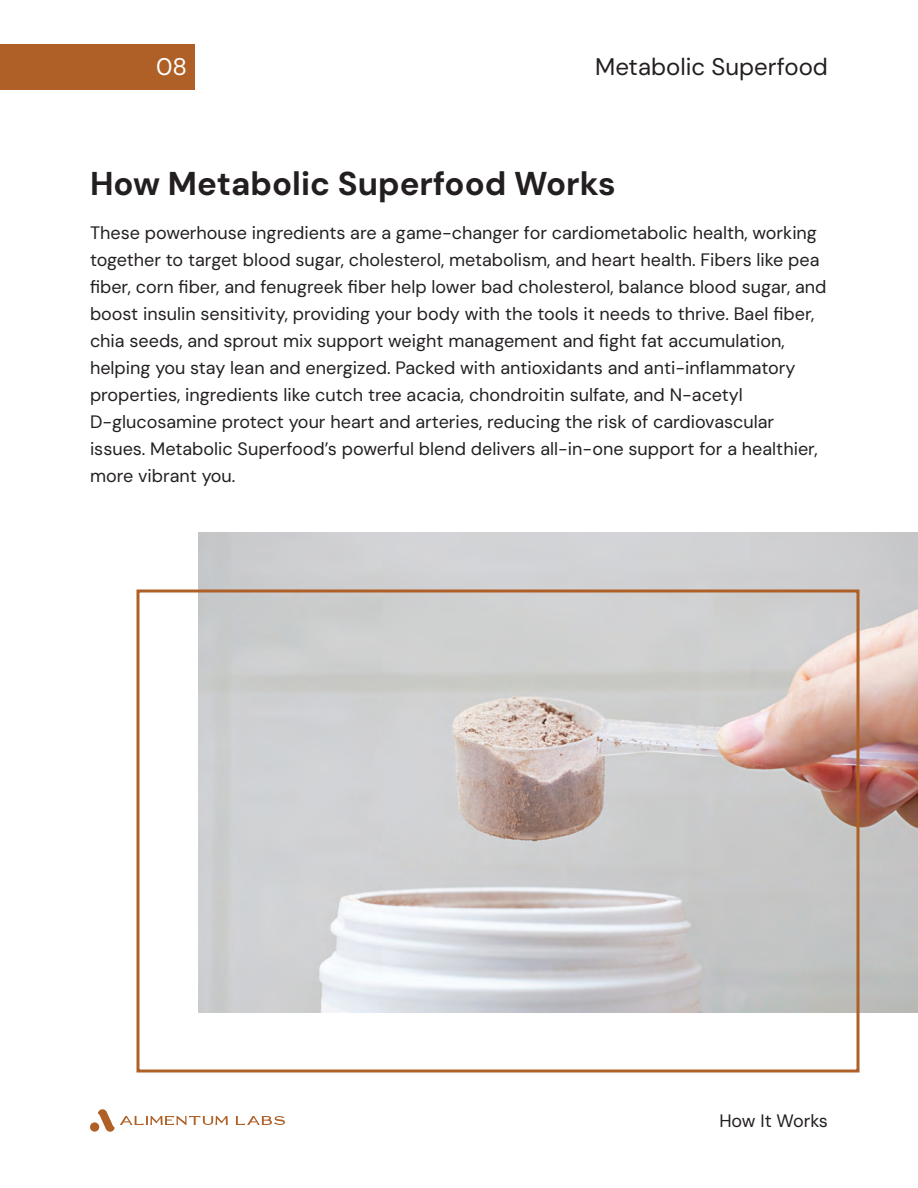
<style>
.page{position:relative;width:918px;height:1188px;background:#fff}
.page>*{position:absolute;margin:0;border:0;box-sizing:border-box;transform-origin:0 0}
.t1{font:700 33px "DM Sans";color:#231f20}
.t2{font:24px "DM Sans";color:#231f20}
.t3{font:24px "DM Sans";color:#fff}
.t4{font:18px/27px "DM Sans";color:#231f20}
</style>
<div class="page">
<hr style="left:0;top:45px;width:918px;height:1px;background:#7ec241">
<hr style="left:0;top:90px;width:918px;height:1px;background:#7ec241">
<hr style="left:0;top:1143px;width:918px;height:1px;background:#7ec241">
<hr style="left:0;top:1098px;width:918px;height:1px;background:#7ec241">
<hr style="left:90px;top:0;width:1px;height:1188px;background:#7ec241">
<hr style="left:828px;top:0;width:1px;height:1188px;background:#7ec241">
<div style="left:0;top:45px;width:195px;height:45px;background:#ae6026"></div>
<svg style="left:90px;top:1109px;width:195px;height:23px"></svg>
<img style="left:198px;top:532px;width:720px;height:480px">
<div style="left:136px;top:590px;width:724px;height:482px;border:3px solid #ae6026"></div>
<h2 class="t3" style="left:156px;top:51px;width:33px">08</h2>
<h2 class="t2" style="left:595px;top:51px;width:234px">Metabolic Superfood</h2>
<h1 class="t1" style="left:90px;top:162px;width:527px">How Metabolic Superfood Works</h1>
<p class="t4" style="left:90px;top:220px;width:738px">These powerhouse ingredients are a game-changer for cardiometabolic health, working together to target blood sugar, cholesterol, metabolism, and heart health. Fibers like pea fiber, corn fiber, and fenugreek fiber help lower bad cholesterol, balance blood sugar, and boost insulin sensitivity, providing your body with the tools it needs to thrive. Bael fiber, chia seeds, and sprout mix support weight management and fight fat accumulation, helping you stay lean and energized. Packed with antioxidants and anti-inflammatory properties, ingredients like cutch tree acacia, chondroitin sulfate, and N-acetyl D-glucosamine protect your heart and arteries, reducing the risk of cardiovascular issues. Metabolic Superfood’s powerful blend delivers all-in-one support for a healthier, more vibrant you.</p>
<p class="t4" style="left:719px;top:1107px;width:110px">How It Works</p>
</div>
